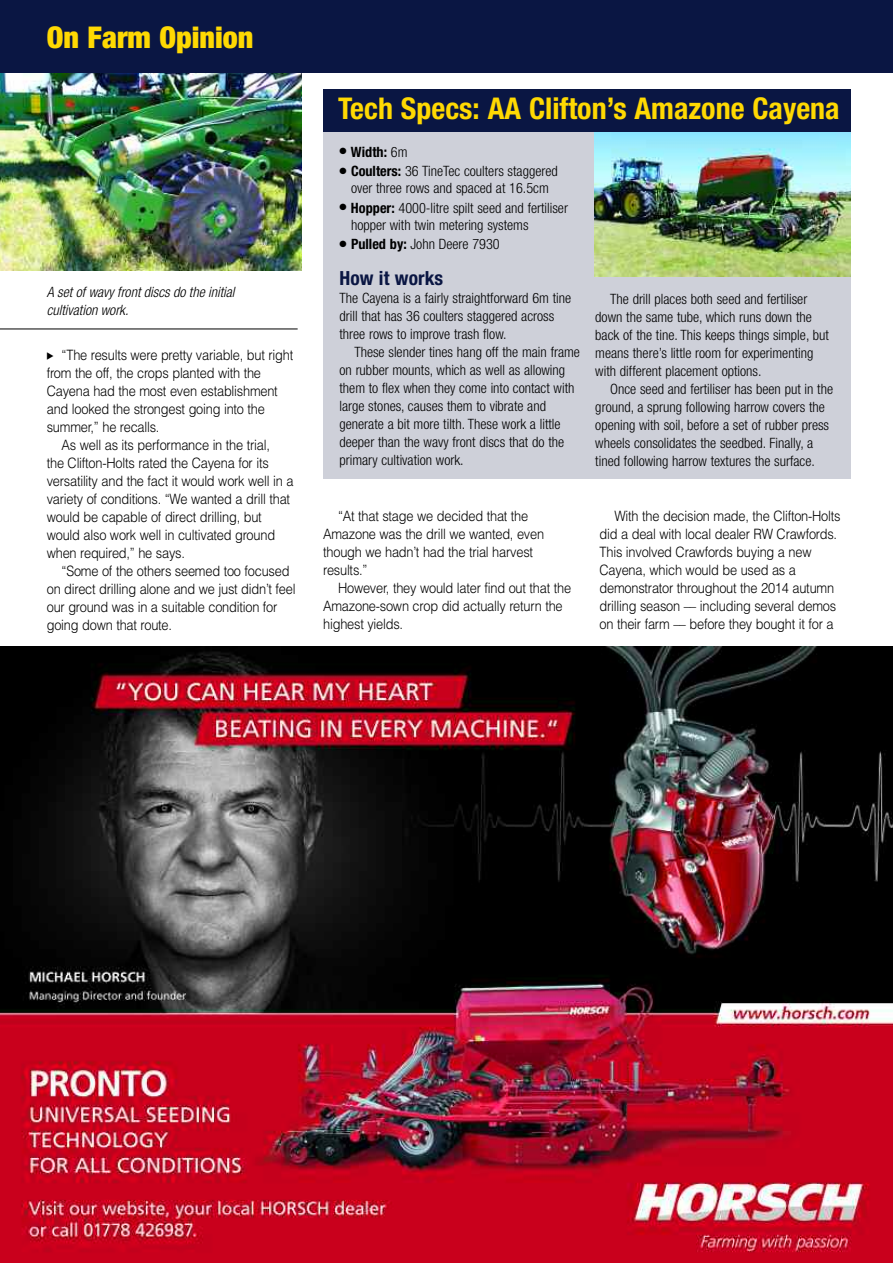
<style>
.page{position:relative;width:893px;height:1263px;background:#fff}
.page>*{position:absolute;margin:0;border:0;box-sizing:border-box;transform-origin:0 0}
.t1{font:700 condensed 30px "Helvetica Neue";color:#ffd902}
.t2{font:900 condensed 30px "Helvetica Neue";color:#ffd902}
.t3{font:700 condensed 19.5px "Helvetica Neue";letter-spacing:.005em;color:#0a1643}
.t4{font:300 14.25px/18px "Helvetica";letter-spacing:-.015em;color:#000;scale:.9 1}
.t5{font:300 condensed 14.25px/18px "Helvetica Neue";color:#000}
.t6{font:italic 300 condensed 14.25px/18px "Helvetica Neue";color:#000}
.t7{font:700 condensed 14.25px "Helvetica Neue";color:#000}
.s1{font-weight:300}
.s2{font-weight:700}
</style>
<div class="page">
<img style="left:0;top:646px;width:893px;height:617px">
<div style="left:323px;top:132px;width:527px;height:347px;background:#ced0d9"></div>
<img style="left:595px;top:132px;width:255px;height:144px">
<img style="left:0;top:72px;width:302px;height:199px">
<hr style="left:0;top:329px;width:298px;height:1px;background:#000">
<div style="left:323px;top:89px;width:527px;height:43px;background:#0a1643"></div>
<div style="left:0;top:0;width:893px;height:72px;background:#0a1643"></div>
<h1 class="t2" style="left:47px;top:27px;width:208px">On Farm Opinion</h1>
<p class="t6" style="left:47px;top:284px;width:189px">A set of wavy front discs do the initial cultivation work.</p>
<p class="t4" style="left:62px;top:346px;width:259px">“The results were pretty variable, but right</p>
<p class="t4" style="left:47px;top:364px;width:240px">from the off, the crops planted with the</p>
<p class="t4" style="left:47px;top:382px;width:258px">Cayena had the most even establishment</p>
<p class="t4" style="left:47px;top:400px;width:244px">and looked the strongest going into the</p>
<p class="t4" style="left:47px;top:418px;width:127px">summer,” he recalls.</p>
<p class="t4" style="left:62px;top:436px;width:233px">As well as its performance in the trial,</p>
<p class="t4" style="left:47px;top:454px;width:248px">the Clifton-Holts rated the Cayena for its</p>
<p class="t4" style="left:47px;top:472px;width:276px">versatility and the fact it would work well in a</p>
<p class="t4" style="left:47px;top:490px;width:272px">variety of conditions. “We wanted a drill that</p>
<p class="t4" style="left:47px;top:508px;width:240px">would be capable of direct drilling, but</p>
<p class="t4" style="left:47px;top:526px;width:255px">would also work well in cultivated ground</p>
<p class="t4" style="left:47px;top:544px;width:155px">when required,” he says.</p>
<p class="t4" style="left:62px;top:562px;width:255px">“Some of the others seemed too focused</p>
<p class="t4" style="left:47px;top:580px;width:278px">on direct drilling alone and we just didn’t feel</p>
<p class="t4" style="left:47px;top:598px;width:258px">our ground was in a suitable condition for</p>
<p class="t4" style="left:47px;top:616px;width:141px">going down that route.</p>
<h1 class="t1" style="left:338px;top:97px;width:503px">Tech Specs: AA Clifton’s Amazone Cayena</h1>
<p class="t7" style="left:339px;top:147px;width:69px">● Width: <span class="s1">6m</span></p>
<p class="t5" style="left:339px;top:164px;width:220px;line-height:17.2px;text-align:center">● <span class="s2">Coulters:</span> 36 TineTec coulters staggered over three rows and spaced at 16.5cm</p>
<p class="t5" style="left:351px;top:200px;width:218px;line-height:17.2px;text-indent:-12px">● <span class="s2">Hopper:</span> 4000-litre spilt seed and fertiliser hopper with twin metering systems</p>
<p class="t5" style="left:339px;top:236px;width:162px">● <span class="s2">Pulled by:</span> John Deere 7930</p>
<h2 class="t3" style="left:339px;top:271px;width:105px">How it works</h2>
<p class="t5" style="left:339px;top:290px;width:233px">The Cayena is a fairly straightforward 6m tine drill that has 36 coulters staggered across three rows to improve trash flow.</p>
<p class="t5" style="left:339px;top:344px;width:242px;text-indent:15px">These slender tines hang off the main frame on rubber mounts, which as well as allowing them to flex when they come into contact with large stones, causes them to vibrate and generate a bit more tilth. These work a little deeper than the wavy front discs that do the primary cultivation work.</p>
<p class="t5" style="left:595px;top:291px;width:235px;text-indent:15px">The drill places both seed and fertiliser down the same tube, which runs down the back of the tine. This keeps things simple, but means there’s little room for experimenting with different placement options.</p>
<p class="t5" style="left:595px;top:381px;width:239px;text-indent:15px">Once seed and fertiliser has been put in the ground, a sprung following harrow covers the opening with soil, before a set of rubber press wheels consolidates the seedbed. Finally, a tined following harrow textures the surface.</p>
<p class="t4" style="left:323px;top:507px;width:247px;text-indent:15px">“At that stage we decided that the<br>Amazone was the drill we wanted, even though we hadn’t had the trial harvest results.”</p>
<p class="t4" style="left:323px;top:579px;width:277px;text-indent:15px">However, they would later find out that the<br>Amazone-sown crop did actually return the highest yields.</p>
<p class="t4" style="left:600px;top:507px;width:269px;text-indent:15px">With the decision made, the Clifton-Holts did a deal with local dealer RW Crawfords.<br>This involved Crawfords buying a new Cayena, which would be used as a demonstrator throughout the 2014 autumn drilling season –– including several demos on their farm –– before they bought it for a</p>
</div>
